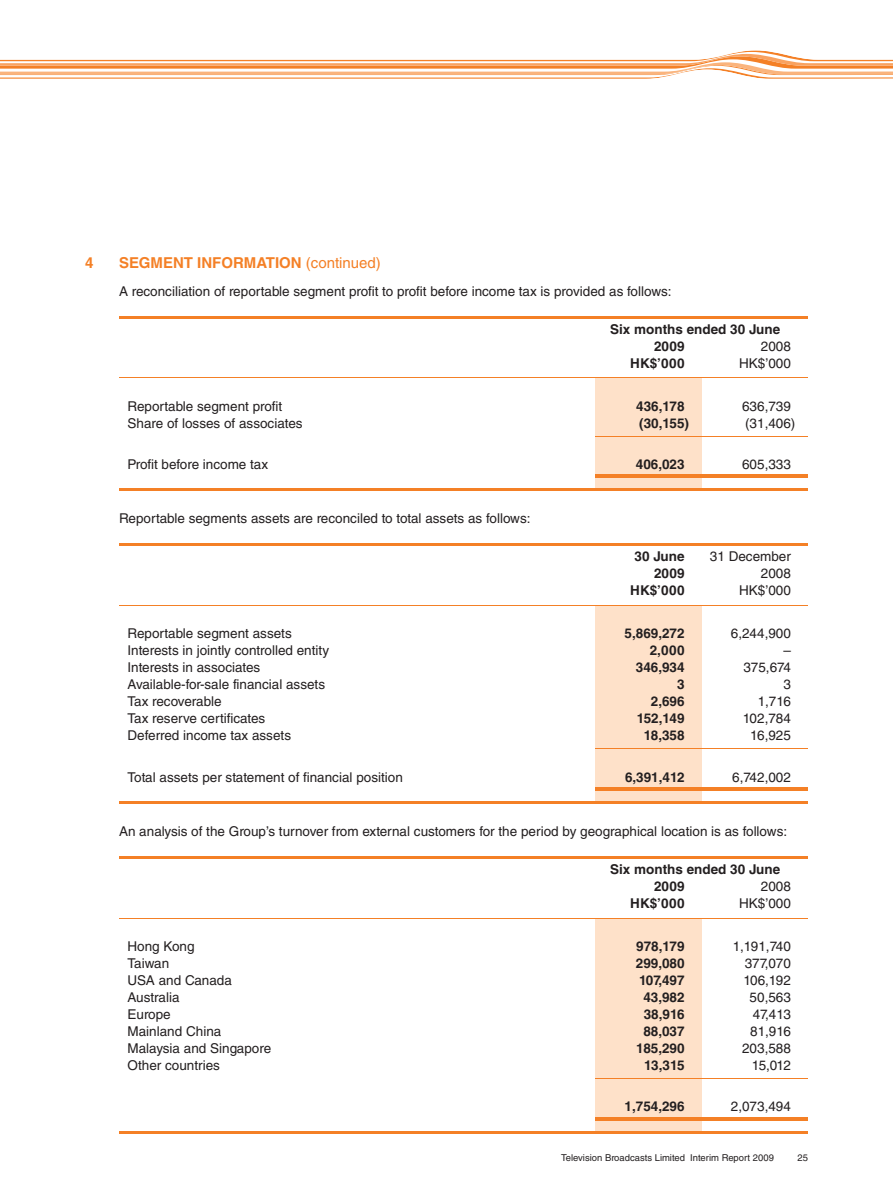
<style>
.page{position:relative;width:893px;height:1204px;background:#fff}
.page>*{position:absolute;margin:0;border:0;box-sizing:border-box;transform-origin:0 0}
.t1{font:700 15px "Helvetica LT Std";color:#f48026}
.t2{font:13.5px "Helvetica LT Std";color:#231f20}
.t3{font:700 13.5px/17px "Helvetica LT Std";color:#231f20}
.t4{font:9.45px "Helvetica LT Std";color:#231f20}
.s1{font-weight:400}
</style>
<div class="page">
<svg style="left:0;top:50px;width:893px;height:29px"></svg>
<hr style="left:119px;top:316px;width:689px;height:2px;background:#f48026">
<div style="left:595px;top:378px;width:107px;height:112px;background:#fee1c9"></div>
<hr style="left:119px;top:377px;width:689px;height:1px;background:#f48026">
<hr style="left:595px;top:435px;width:213px;height:1px;background:#f48026">
<hr style="left:595px;top:474px;width:213px;height:3px;background:#f48026">
<hr style="left:119px;top:488px;width:689px;height:3px;background:#f48026">
<hr style="left:119px;top:543px;width:689px;height:3px;background:#f48026">
<div style="left:595px;top:605px;width:107px;height:197px;background:#fee1c9"></div>
<hr style="left:119px;top:605px;width:689px;height:1px;background:#f48026">
<hr style="left:595px;top:748px;width:213px;height:1px;background:#f48026">
<hr style="left:595px;top:787px;width:213px;height:3px;background:#f48026">
<hr style="left:119px;top:801px;width:689px;height:2px;background:#f48026">
<hr style="left:119px;top:856px;width:689px;height:2px;background:#f48026">
<div style="left:595px;top:918px;width:107px;height:214px;background:#fee1c9"></div>
<hr style="left:119px;top:917px;width:689px;height:1px;background:#f48026">
<hr style="left:595px;top:1077px;width:213px;height:1px;background:#f48026">
<hr style="left:595px;top:1116px;width:213px;height:3px;background:#f48026">
<hr style="left:119px;top:1130px;width:689px;height:3px;background:#f48026">
<p class="t1" style="left:85px;top:257px;width:10px">4</p>
<p class="t1" style="left:119px;top:257px;width:263px">SEGMENT INFORMATION <span class="s1">(continued)</span></p>
<p class="t2" style="left:119px;top:286px;width:554px">A reconciliation of reportable segment profit to profit before income tax is provided as follows:</p>
<p class="t3" style="left:654px;top:322px;width:128px;text-indent:-44px">Six months ended 30 June<br>2009</p>
<p class="t2" style="left:761px;top:341px;width:32px">2008</p>
<p class="t3" style="left:630px;top:356px;width:56px">HK$’000</p>
<p class="t2" style="left:739px;top:358px;width:53px">HK$’000</p>
<p class="t2" style="left:128px;top:400px;width:156px">Reportable segment profit</p>
<p class="t3" style="left:636px;top:399px;width:50px">436,178</p>
<p class="t2" style="left:742px;top:400px;width:50px">636,739</p>
<p class="t2" style="left:128px;top:417px;width:177px">Share of losses of associates</p>
<p class="t3" style="left:639px;top:416px;width:51px">(30,155)</p>
<p class="t2" style="left:745px;top:417px;width:52px">(31,406)</p>
<p class="t2" style="left:128px;top:459px;width:142px">Profit before income tax</p>
<p class="t3" style="left:636px;top:457px;width:50px">406,023</p>
<p class="t2" style="left:742px;top:459px;width:50px">605,333</p>
<p class="t2" style="left:119px;top:513px;width:413px">Reportable segments assets are reconciled to total assets as follows:</p>
<p class="t3" style="left:635px;top:549px;width:52px">30 June</p>
<p class="t2" style="left:710px;top:551px;width:83px">31 December</p>
<p class="t3" style="left:654px;top:566px;width:32px">2009</p>
<p class="t2" style="left:761px;top:568px;width:32px">2008</p>
<p class="t3" style="left:630px;top:583px;width:56px">HK$’000</p>
<p class="t2" style="left:739px;top:585px;width:53px">HK$’000</p>
<p class="t2" style="left:128px;top:628px;width:166px">Reportable segment assets</p>
<p class="t3" style="left:625px;top:626px;width:62px">5,869,272</p>
<p class="t2" style="left:731px;top:628px;width:62px">6,244,900</p>
<p class="t2" style="left:128px;top:645px;width:203px">Interests in jointly controlled entity</p>
<p class="t3" style="left:650px;top:643px;width:36px">2,000</p>
<p class="t2" style="left:783px;top:645px;width:9px">–</p>
<p class="t2" style="left:128px;top:662px;width:134px">Interests in associates</p>
<p class="t3" style="left:636px;top:660px;width:50px">346,934</p>
<p class="t2" style="left:743px;top:662px;width:49px">375,674</p>
<p class="t2" style="left:128px;top:679px;width:199px">Available-for-sale financial assets</p>
<p class="t3" style="left:677px;top:677px;width:9px">3</p>
<p class="t2" style="left:783px;top:679px;width:9px">3</p>
<p class="t2" style="left:128px;top:696px;width:95px">Tax recoverable</p>
<p class="t3" style="left:651px;top:694px;width:35px">2,696</p>
<p class="t2" style="left:758px;top:696px;width:35px">1,716</p>
<p class="t2" style="left:128px;top:713px;width:139px">Tax reserve certificates</p>
<p class="t3" style="left:637px;top:711px;width:49px">152,149</p>
<p class="t2" style="left:743px;top:713px;width:50px">102,784</p>
<p class="t2" style="left:128px;top:730px;width:165px">Deferred income tax assets</p>
<p class="t3" style="left:644px;top:728px;width:42px">18,358</p>
<p class="t2" style="left:750px;top:730px;width:42px">16,925</p>
<p class="t2" style="left:128px;top:771px;width:277px">Total assets per statement of financial position</p>
<p class="t3" style="left:625px;top:769px;width:61px">6,391,412</p>
<p class="t2" style="left:732px;top:771px;width:60px">6,742,002</p>
<p class="t2" style="left:119px;top:826px;width:670px">An analysis of the Group’s turnover from external customers for the period by geographical location is as follows:</p>
<p class="t3" style="left:654px;top:862px;width:128px;text-indent:-44px">Six months ended 30 June<br>2009</p>
<p class="t2" style="left:761px;top:881px;width:32px">2008</p>
<p class="t3" style="left:630px;top:896px;width:56px">HK$’000</p>
<p class="t2" style="left:739px;top:898px;width:53px">HK$’000</p>
<p class="t2" style="left:128px;top:941px;width:69px">Hong Kong</p>
<p class="t3" style="left:636px;top:939px;width:50px">978,179</p>
<p class="t2" style="left:733px;top:941px;width:60px">1,191,740</p>
<p class="t2" style="left:128px;top:958px;width:43px">Taiwan</p>
<p class="t3" style="left:636px;top:956px;width:50px">299,080</p>
<p class="t2" style="left:745px;top:958px;width:48px">377,070</p>
<p class="t2" style="left:128px;top:975px;width:106px">USA and Canada</p>
<p class="t3" style="left:639px;top:973px;width:47px">107,497</p>
<p class="t2" style="left:743px;top:975px;width:49px">106,192</p>
<p class="t2" style="left:128px;top:992px;width:53px">Australia</p>
<p class="t3" style="left:643px;top:990px;width:43px">43,982</p>
<p class="t2" style="left:750px;top:992px;width:43px">50,563</p>
<p class="t2" style="left:128px;top:1009px;width:45px">Europe</p>
<p class="t3" style="left:644px;top:1007px;width:42px">38,916</p>
<p class="t2" style="left:753px;top:1009px;width:40px">47,413</p>
<p class="t2" style="left:128px;top:1026px;width:95px">Mainland China</p>
<p class="t3" style="left:643px;top:1024px;width:43px">88,037</p>
<p class="t2" style="left:750px;top:1026px;width:42px">81,916</p>
<p class="t2" style="left:128px;top:1043px;width:145px">Malaysia and Singapore</p>
<p class="t3" style="left:636px;top:1041px;width:50px">185,290</p>
<p class="t2" style="left:742px;top:1043px;width:50px">203,588</p>
<p class="t2" style="left:128px;top:1060px;width:94px">Other countries</p>
<p class="t3" style="left:644px;top:1058px;width:42px">13,315</p>
<p class="t2" style="left:752px;top:1060px;width:41px">15,012</p>
<p class="t3" style="left:625px;top:1099px;width:62px">1,754,296</p>
<p class="t2" style="left:731px;top:1101px;width:62px">2,073,494</p>
<p class="t4" style="left:561px;top:1154px;width:214px">Television Broadcasts Limited Interim Report 2009</p>
<p class="t4" style="left:797px;top:1154px;width:12px">25</p>
</div>
